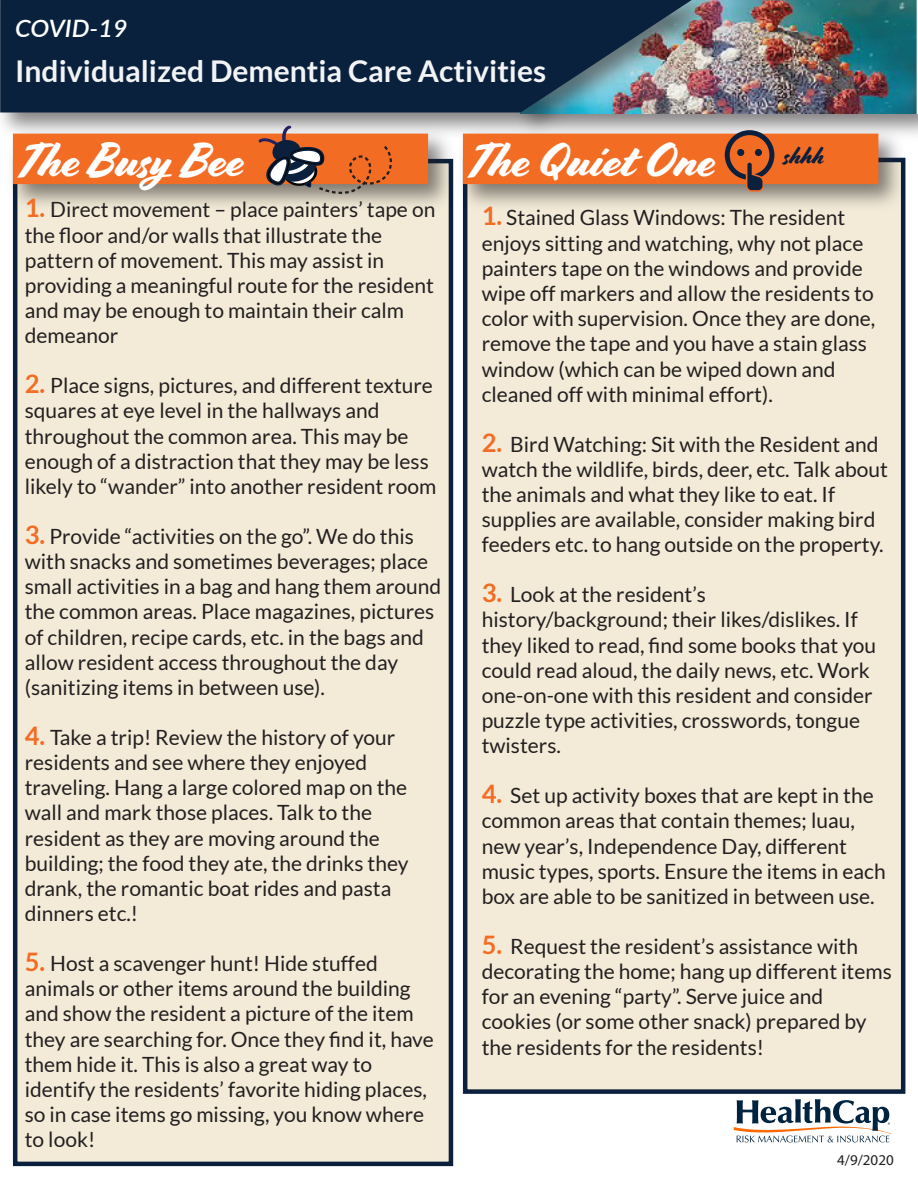
<style>
.page{position:relative;width:918px;height:1188px;background:#fff}
.page>*{position:absolute;margin:0;border:0;box-sizing:border-box;transform-origin:0 0}
.t1{font:48px "Cortado";color:#fff}
.t2{font:700 30px "Lato";color:#f2f3f4}
.t3{font:italic 600 24px "Lato";color:#fff;scale:1.05 1}
.t4{font:24px "Cortado";color:#0a203d}
.t5{font:21px/25.2px "Lato";color:#231f20}
.t6{font:15px "Myriad Pro";color:#231f20}
.s1{font-weight:700;font-size:25.5px;color:#f36c24}
</style>
<div class="page">
<div style="left:463px;top:158px;width:442px;height:936px;background:#f3ebd8;border:4px solid #0a203d"></div>
<div style="left:13px;top:159px;width:440px;height:1007px;background:#f3ebd8;border:4px solid #0a203d"></div>
<img style="left:725px;top:113px;width:193px;height:22px">
<img style="left:725px;top:0;width:192px;height:113px">
<img style="left:0;top:0;width:725px;height:121px">
<svg style="left:0;top:0;width:692px;height:112px;background:#192f49"></svg>
<div style="left:13px;top:134px;width:415px;height:50px;background:#f36c24"></div>
<img style="left:451px;top:121px;width:461px;height:96px">
<div style="left:463px;top:134px;width:415px;height:50px;background:#f36c24"></div>
<svg style="left:259px;top:126px;width:133px;height:68px"></svg>
<svg style="left:725px;top:130px;width:49px;height:62px"></svg>
<svg style="left:734px;top:1099px;width:158px;height:43px"></svg>
<p class="t3" style="left:15px;top:11px;width:109px">COVID-19</p>
<h2 class="t2" style="left:15px;top:54px;width:533px">Individualized Dementia Care Activities</h2>
<h1 class="t1" style="left:15px;top:133px;width:229px">The Busy Bee</h1>
<h1 class="t1" style="left:465px;top:133px;width:251px">The Quiet One</h1>
<p class="t4" style="left:783px;top:141px;width:43px">shhh</p>
<p class="t5" style="left:482px;top:205px;width:395px"><span class="s1">1.</span> Stained Glass Windows: The resident enjoys sitting and watching, why not place painters tape on the windows and provide wipe off markers and allow the residents to color with supervision. Once they are done, remove the tape and you have a stain glass window (which can be wiped down and cleaned off with minimal effort).</p>
<p class="t5" style="left:482px;top:431px;width:408px"><span class="s1">2.</span> Bird Watching: Sit with the Resident and watch the wildlife, birds, deer, etc. Talk about the animals and what they like to eat. If supplies are available, consider making bird feeders etc. to hang outside on the property.</p>
<p class="t5" style="left:482px;top:582px;width:396px"><span class="s1">3.</span> Look at the resident’s history/background; their likes/dislikes. If they liked to read, find some books that you could read aloud, the daily news, etc. Work one-on-one with this resident and consider puzzle type activities, crosswords, tongue twisters.</p>
<p class="t5" style="left:482px;top:783px;width:405px"><span class="s1">4.</span> Set up activity boxes that are kept in the common areas that contain themes; luau, new year’s, Independence Day, different music types, sports. Ensure the items in each box are able to be sanitized in between use.</p>
<p class="t5" style="left:482px;top:934px;width:412px"><span class="s1">5.</span> Request the resident’s assistance with decorating the home; hang up different items for an evening “party”. Serve juice and cookies (or some other snack) prepared by the residents for the residents!</p>
<p class="t5" style="left:25px;top:197px;width:412px"><span class="s1">1.</span> Direct movement – place painters’ tape on the floor and/or walls that illustrate the pattern of movement. This may assist in providing a meaningful route for the resident and may be enough to maintain their calm demeanor</p>
<p class="t5" style="left:25px;top:373px;width:413px"><span class="s1">2.</span> Place signs, pictures, and different texture squares at eye level in the hallways and throughout the common area. This may be enough of a distraction that they may be less likely to “wander” into another resident room</p>
<p class="t5" style="left:25px;top:523px;width:418px"><span class="s1">3.</span> Provide “activities on the go”. We do this with snacks and sometimes beverages; place small activities in a bag and hang them around the common areas. Place magazines, pictures of children, recipe cards, etc. in the bags and allow resident access throughout the day (sanitizing items in between use).</p>
<p class="t5" style="left:25px;top:724px;width:385px"><span class="s1">4.</span> Take a trip! Review the history of your residents and see where they enjoyed traveling. Hang a large colored map on the wall and mark those places. Talk to the resident as they are moving around the building; the food they ate, the drinks they drank, the romantic boat rides and pasta dinners etc.!</p>
<p class="t5" style="left:25px;top:951px;width:411px"><span class="s1">5.</span> Host a scavenger hunt! Hide stuffed animals or other items around the building and show the resident a picture of the item they are searching for. Once they find it, have them hide it. This is also a great way to identify the residents’ favorite hiding places, so in case items go missing, you know where to look!</p>
<p class="t6" style="left:837px;top:1151px;width:58px">4/9/2020</p>
</div>
